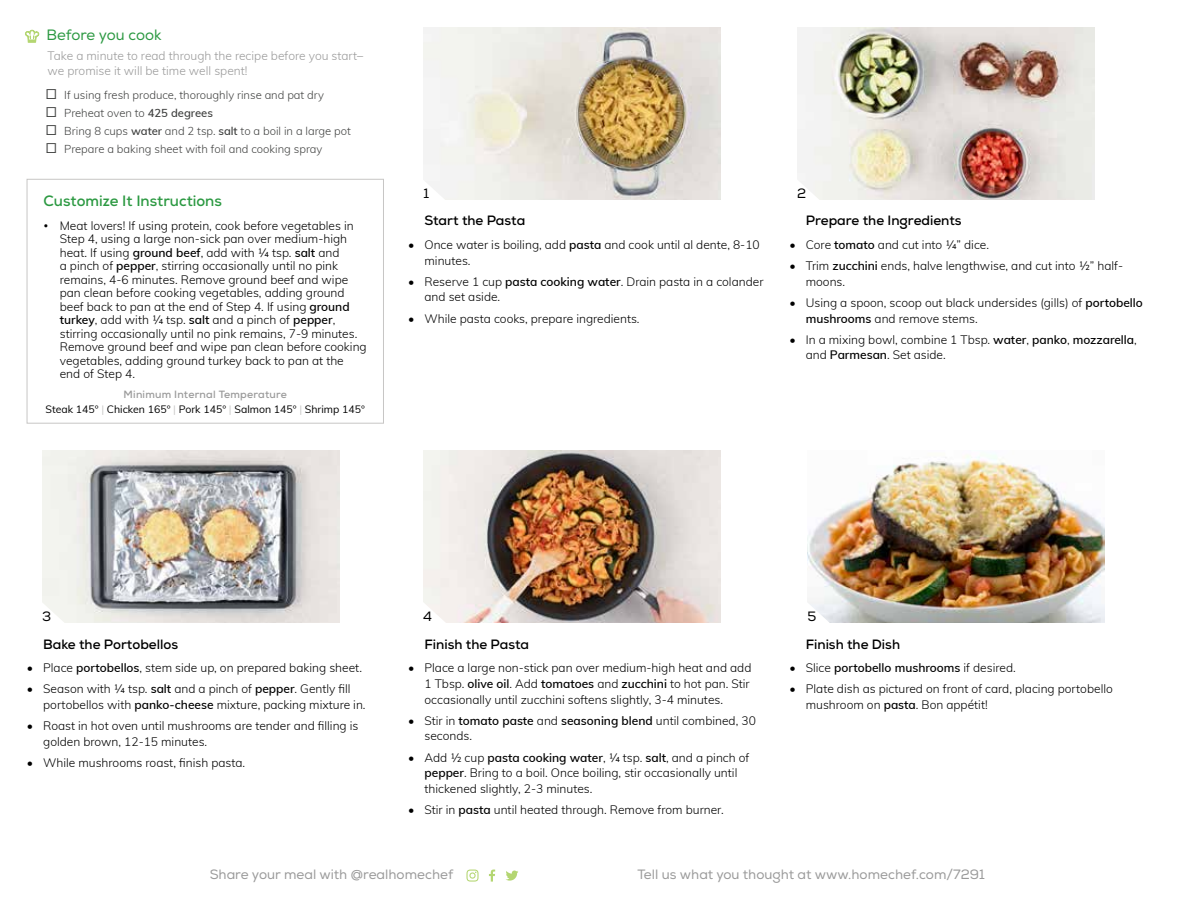
<style>
.page{position:relative;width:1188px;height:918px;background:#fff}
.page>*{position:absolute;margin:0;border:0;box-sizing:border-box;transform-origin:0 0}
.t1{font:700 15px "Nexa";color:#2c9942}
.t2{font:15px "Nexa";letter-spacing:-.005em;color:#2c9942}
.t3{font:700 13.5px "Nexa";color:#000}
.t4{font:13.5px "Nexa";color:#9a9a9a}
.t5{font:13.5px "Nexa";color:#000}
.t6{font:300 12px/15.8px "Muli";color:#000}
.t7{font:300 12px/15px "Muli";color:#9a9a9a}
.t8{font:600 12px "Muli";color:#000}
.t9{font:300 11.25px/18px "Muli";color:#414241}
.t10{font:10.5px "Muli";color:#000}
.t11{font:700 10.5px "Nexa";letter-spacing:.02em;color:#9a9a9a}
.s1{font-weight:600}
.s2{font-family:"Ideal Sans"}
.s3{color:#c7c6c5}
.s4{font-weight:300}
</style>
<div class="page">
<div style="left:27px;top:179px;width:357px;height:245px;border:1px solid #c7c6c5"></div>
<svg style="left:25px;top:30px;width:14px;height:12px"></svg>
<svg style="left:489px;top:870px;width:6px;height:12px"></svg>
<svg style="left:466px;top:870px;width:13px;height:12px"></svg>
<svg style="left:506px;top:871px;width:12px;height:10px"></svg>
<img style="left:42px;top:450px;width:297px;height:173px">
<img style="left:423px;top:450px;width:297px;height:173px">
<img style="left:423px;top:27px;width:297px;height:173px">
<img style="left:808px;top:454px;width:297px;height:169px">
<img style="left:797px;top:27px;width:297px;height:173px">
<svg style="left:423px;top:178px;width:24px;height:22px"></svg>
<svg style="left:797px;top:178px;width:24px;height:22px"></svg>
<svg style="left:42px;top:601px;width:24px;height:22px"></svg>
<svg style="left:423px;top:601px;width:24px;height:22px"></svg>
<svg style="left:807px;top:601px;width:24px;height:22px"></svg>
<p class="t2" style="left:46px;top:26px;width:117px">Before you cook</p>
<p class="t7" style="left:48px;top:47px;width:317px">Take a minute to read through the recipe before you start– we promise it will be time well spent!</p>
<p class="t9" style="left:64px;top:85px;width:288px">If using fresh produce, thoroughly rinse and pat dry Preheat oven to <span class="s1">425 degrees<br></span>Bring 8 cups <span class="s1">water</span> and 2 tsp. <span class="s1">salt</span> to a boil in a large pot Prepare a baking sheet with foil and cooking spray</p>
<p class="t1" style="left:44px;top:192px;width:180px">Customize It Instructions</p>
<p class="t6" style="left:60px;top:218px;width:308px;line-height:13.5px;text-indent:-16px"><span class="s2">•</span> Meat lovers! If using protein, cook before vegetables in Step 4, using a large non-sick pan over medium-high heat. If using <span class="s1">ground beef</span>, add with ¼ tsp. <span class="s1">salt</span> and<br>a pinch of <span class="s1">pepper</span>, stirring occasionally until no pink remains, 4-6 minutes. Remove ground beef and wipe pan clean before cooking vegetables, adding ground beef back to pan at the end of Step 4. If using <span class="s1">ground turkey</span>, add with ¼ tsp. <span class="s1">salt</span> and a pinch of <span class="s1">pepper</span>, stirring occasionally until no pink remains, 7-9 minutes.<br>Remove ground beef and wipe pan clean before cooking vegetables, adding ground turkey back to pan at the end of Step 4.</p>
<p class="t11" style="left:124px;top:387px;width:165px">Minimum Internal Temperature</p>
<p class="t10" style="left:46px;top:401px;width:321px">Steak 145° <span class="s3">|</span> Chicken 165° <span class="s3">|</span> Pork 145° <span class="s3">|</span> Salmon 145° <span class="s3">|</span> Shrimp 145°</p>
<p class="t5" style="left:423px;top:185px;width:7px">1</p>
<p class="t3" style="left:425px;top:212px;width:102px">Start the Pasta</p>
<p class="t6" style="left:425px;top:236px;width:337px;text-indent:-16px">• Once water is boiling, add <span class="s1">pasta</span> and cook until al dente, 8-10 minutes.</p>
<p class="t6" style="left:425px;top:273px;width:341px;text-indent:-16px">• Reserve 1 cup <span class="s1">pasta cooking water</span>. Drain pasta in a colander and set aside.</p>
<p class="t6" style="left:408px;top:310px;width:233px">• While pasta cooks, prepare ingredients.</p>
<p class="t5" style="left:797px;top:185px;width:11px">2</p>
<p class="t3" style="left:806px;top:212px;width:157px">Prepare the Ingredients</p>
<p class="t6" style="left:790px;top:236px;width:201px">• Core <span class="s1">tomato</span> and cut into ¼” dice.</p>
<p class="t6" style="left:806px;top:257px;width:319px;text-indent:-16px">• Trim <span class="s1">zucchini</span> ends, halve lengthwise, and cut into ½” half&shy;moons.</p>
<p class="t6" style="left:806px;top:294px;width:339px;text-indent:-16px">• Using a spoon, scoop out black undersides (gills) of <span class="s1">portobello mushrooms</span> and remove stems.</p>
<p class="t6" style="left:806px;top:331px;width:333px;text-indent:-16px">• In a mixing bowl, combine 1 Tbsp. <span class="s1">water</span>, <span class="s1">panko</span>, <span class="s1">mozzarella</span>, and <span class="s1">Parmesan</span>. Set aside.</p>
<p class="t5" style="left:42px;top:608px;width:11px">3</p>
<p class="t5" style="left:423px;top:608px;width:10px">4</p>
<p class="t5" style="left:808px;top:608px;width:10px">5</p>
<p class="t3" style="left:43px;top:636px;width:137px">Bake the Portobellos</p>
<p class="t6" style="left:27px;top:659px;width:337px">• Place <span class="s1">portobellos</span>, stem side up, on prepared baking sheet.</p>
<p class="t6" style="left:43px;top:681px;width:324px;text-indent:-16px">• Season with ¼ tsp. <span class="s1">salt</span> and a pinch of <span class="s1">pepper</span>. Gently fill portobellos with <span class="s1">panko-cheese</span> mixture, packing mixture in.</p>
<p class="t6" style="left:43px;top:717px;width:317px;text-indent:-16px">• Roast in hot oven until mushrooms are tender and filling is golden brown, 12-15 minutes.</p>
<p class="t6" style="left:27px;top:754px;width:220px">• While mushrooms roast, finish pasta.</p>
<p class="t3" style="left:424px;top:635px;width:106px">Finish the Pasta</p>
<p class="t6" style="left:424px;top:659px;width:328px;text-indent:-16px">• Place a large non-stick pan over medium-high heat and add<br>1 Tbsp. <span class="s1">olive oil</span>. Add <span class="s1">tomatoes</span> and <span class="s1">zucchini</span> to hot pan. Stir occasionally until zucchini softens slightly, 3-4 minutes.</p>
<p class="t6" style="left:424px;top:712px;width:333px;text-indent:-16px">• Stir in <span class="s1">tomato paste</span> and <span class="s1">seasoning blend</span> until combined, 30 seconds.</p>
<p class="t6" style="left:424px;top:749px;width:326px;text-indent:-16px">• Add ½ cup <span class="s1">pasta cooking water</span>, ¼ tsp. <span class="s1">salt</span>, and a pinch of <span class="s1">pepper</span>. Bring to a boil. Once boiling, stir occasionally until thickened slightly, 2-3 minutes.</p>
<p class="t6" style="left:408px;top:802px;width:317px">• Stir in <span class="s1">pasta</span> until heated through. Remove from burner.</p>
<p class="t3" style="left:806px;top:635px;width:96px">Finish the Dish</p>
<p class="t8" style="left:790px;top:659px;width:228px"><span class="s4">• Slice</span> portobello mushrooms <span class="s4">if desired.</span></p>
<p class="t6" style="left:806px;top:681px;width:309px;text-indent:-16px">• Plate dish as pictured on front of card, placing portobello mushroom on <span class="s1">pasta</span>. Bon appétit!</p>
<p class="t4" style="left:210px;top:867px;width:245px">Share your meal with @realhomechef</p>
<p class="t4" style="left:638px;top:867px;width:349px">Tell us what you thought at www.homechef.com/7291</p>
</div>
